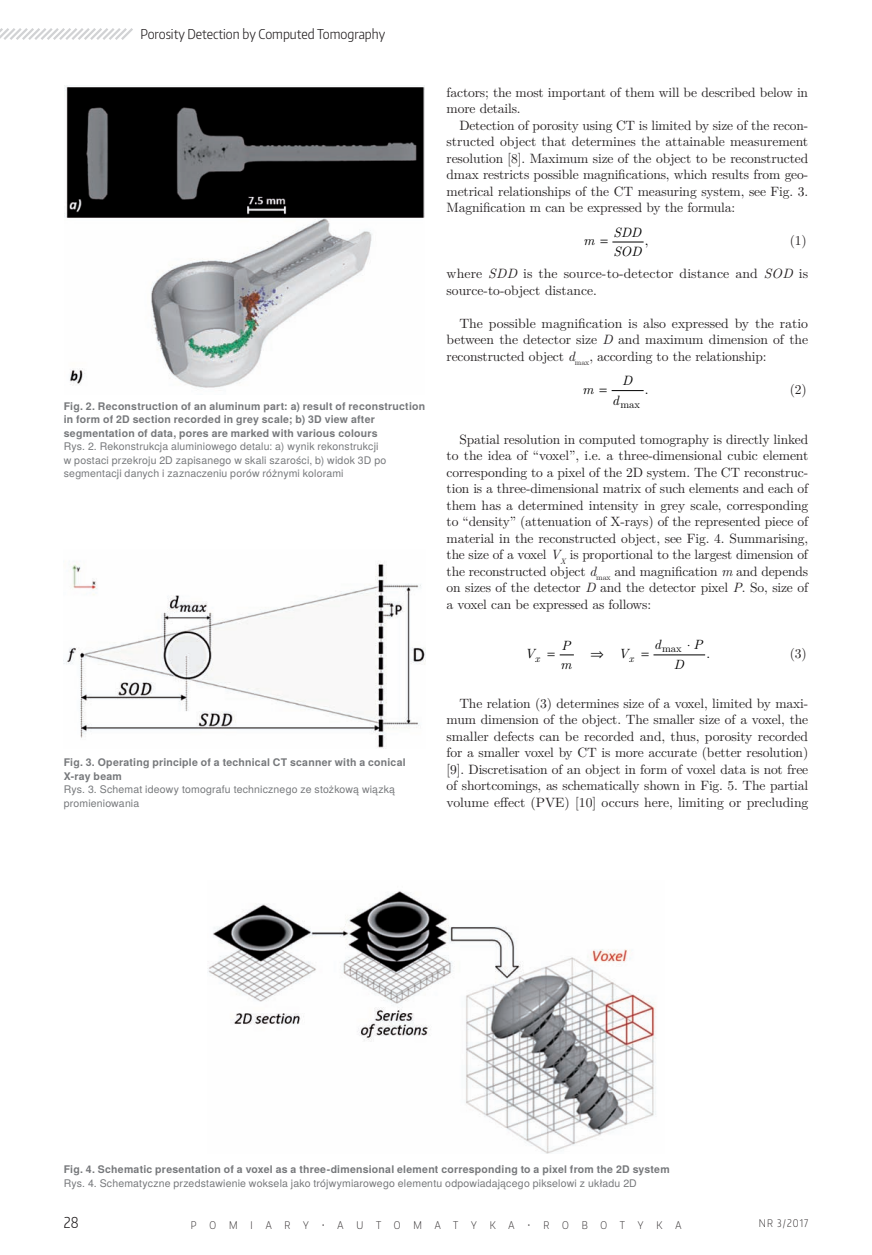
<style>
.page{position:relative;width:872px;height:1255px;background:#fff}
.page>*{position:absolute;margin:0;border:0;box-sizing:border-box;transform-origin:0 0}
.t1{font:300 15px "Encode Sans Condensed";color:#231f20}
.t2{font:13.5px/16.5px "LM Roman 10";letter-spacing:-.01em;color:#231f20;text-align:justify}
.t3{font:13.5px/16.5px "LM Roman 10";letter-spacing:.01em;color:#231f20}
.t4{font:300 13.5px "Encode Sans Condensed";color:#231f20}
.t5{font:italic 13.5px "LM Roman 10";color:#000}
.t6{font:13.5px "LM Roman 10";color:#000}
.t7{font:italic 13.35px "LM Roman 10";color:#000}
.t8{font:13.35px "LM Roman 10";color:#000}
.t9{font:10.5px/13.5px "Te X Gyre Heros";letter-spacing:.015em;color:#76787b}
.t10{font:700 10.5px/13.5px "Te X Gyre Heros";letter-spacing:.02em;color:#76787b}
.t11{font:200 10.5px "Encode Sans Condensed";letter-spacing:1.225em;color:#231f20}
.t12{font:10.5px "LM Roman 10";color:#000}
.t13{font:10.35px "LM Roman 10";color:#000}
.t14{font:italic 10.35px "LM Roman 10";color:#000}
.s1{font-style:italic}
</style>
<div class="page">
<hr style="left:613px;top:241px;width:30px;height:1px;background:#000">
<hr style="left:612px;top:390px;width:31px;height:1px;background:#000">
<hr style="left:654px;top:654px;width:50px;height:1px;background:#000">
<img style="left:65px;top:86px;width:359px;height:302px">
<img style="left:64px;top:563px;width:361px;height:185px">
<img style="left:208px;top:891px;width:448px;height:262px">
<svg style="left:0;top:28px;width:133px;height:12px"></svg>
<svg style="left:559px;top:654px;width:14px;height:2px"></svg>
<p class="t4" style="left:140px;top:25px;width:246px">Porosity Detection by Computed Tomography</p>
<p class="t10" style="left:64px;top:398px;width:363px">Fig. 2. Reconstruction of an aluminum part: a) result of reconstruction in form of 2D section recorded in grey scale; b) 3D view after segmentation of data, pores are marked with various colours</p>
<p class="t9" style="left:64px;top:439px;width:324px">Rys. 2. Rekonstrukcja aluminiowego detalu: a) wynik rekonstrukcji w postaci przekroju 2D zapisanego w skali szarości, b) widok 3D po segmentacji danych i zaznaczeniu porów różnymi kolorami</p>
<p class="t10" style="left:64px;top:755px;width:343px">Fig. 3. Operating principle of a technical CT scanner with a conical<br>X-ray beam</p>
<p class="t9" style="left:64px;top:781px;width:333px">Rys. 3. Schemat ideowy tomografu technicznego ze stożkową wiązką promieniowania</p>
<p class="t2" style="left:446px;top:83px;width:363px">factors; the most important of them will be described below in more details.</p>
<p class="t2" style="left:446px;top:116px;width:363px;text-indent:13px">Detection of porosity using CT is limited by size of the recon&shy;structed object that determines the attainable measurement resolution [8]. Maximum size of the object to be reconstructed dmax restricts possible magnifications, which results from geo&shy;metrical relationships of the CT measuring system, see Fig. 3.<br>Magnification m can be expressed by the formula:</p>
<p class="t6" style="left:645px;top:230px;width:5px">,</p>
<p class="t5" style="left:613px;top:241px;width:30px">SOD</p>
<p class="t5" style="left:613px;top:222px;width:29px">SDD</p>
<p class="t5" style="left:583px;top:230px;width:13px">m</p>
<p class="t2" style="left:789px;top:231px;width:18px">(1)</p>
<p class="t3" style="left:446px;top:264px;width:363px">where <span class="s1">SDD</span> is the source-to-detector distance and <span class="s1">SOD</span> is source-to-object distance.</p>
<p class="t2" style="left:446px;top:314px;width:363px;text-indent:13px">The possible magnification is also expressed by the ratio between the detector size <span class="s1">D</span> and maximum dimension of the reconstructed object <span class="s1">d</span><sub>max</sub>, according to the relationship:</p>
<p class="t6" style="left:645px;top:379px;width:5px">.</p>
<p class="t12" style="left:612px;top:396px;width:29px"><sup>d</sup>max</p>
<p class="t5" style="left:622px;top:370px;width:12px">D</p>
<p class="t5" style="left:582px;top:379px;width:13px">m</p>
<p class="t2" style="left:789px;top:380px;width:18px">(2)</p>
<p class="t2" style="left:446px;top:429px;width:363px;text-indent:13px">Spatial resolution in computed tomography is directly linked to the idea of “voxel”, i.e. a three-dimensional cubic element corresponding to a pixel of the 2D system. The CT reconstruc&shy;tion is a three-dimensional matrix of such elements and each of them has a determined intensity in grey scale, corresponding to “density” (attenuation of X-rays) of the represented piece of material in the reconstructed object, see Fig. 4. Summarising, the size of a voxel <span class="s1">V</span><sub>X</sub> is proportional to the largest dimension of the reconstructed object <span class="s1">d</span><sub>max</sub> and magnification <span class="s1">m</span> and depends on sizes of the detector <span class="s1">D</span> and the detector pixel <span class="s1">P</span>. So, size of a voxel can be expressed as follows:</p>
<p class="t7" style="left:654px;top:634px;width:8px">d</p>
<p class="t7" style="left:687px;top:634px;width:17px">⋅P</p>
<p class="t7" style="left:561px;top:634px;width:11px">P</p>
<p class="t13" style="left:662px;top:640px;width:21px">max</p>
<p class="t7" style="left:673px;top:653px;width:12px">D</p>
<p class="t7" style="left:525px;top:643px;width:16px">V<sub>x</sub></p>
<p class="t14" style="left:628px;top:650px;width:6px">x</p>
<p class="t2" style="left:789px;top:644px;width:18px">(3)</p>
<p class="t2" style="left:446px;top:693px;width:363px;text-indent:13px">The relation (3) determines size of a voxel, limited by maxi&shy;mum dimension of the object. The smaller size of a voxel, the smaller defects can be recorded and, thus, porosity recorded for a smaller voxel by CT is more accurate (better resolution) [9]. Discretisation of an object in form of voxel data is not free of shortcomings, as schematically shown in Fig. 5. The partial volume effect (PVE) [10] occurs here, limiting or precluding</p>
<p class="t7" style="left:618px;top:643px;width:12px">V</p>
<p class="t8" style="left:706px;top:643px;width:5px">.</p>
<p class="t7" style="left:560px;top:653px;width:13px">m</p>
<p class="t10" style="left:64px;top:1162px;width:607px">Fig. 4. Schematic presentation of a voxel as a three-dimensional element corresponding to a pixel from the 2D system</p>
<p class="t9" style="left:64px;top:1175px;width:574px">Rys. 4. Schematyczne przedstawienie woksela jako trójwymiarowego elementu odpowiadającego pikselowi z układu 2D</p>
<p class="t1" style="left:64px;top:1212px;width:16px">28</p>
<p class="t11" style="left:191px;top:1217px;width:492px">POMIARY•AUTOMATYKA•ROBOTYKA</p>
<p class="t11" style="left:758px;top:1216px;width:51px">NR 3/2017</p>
</div>
